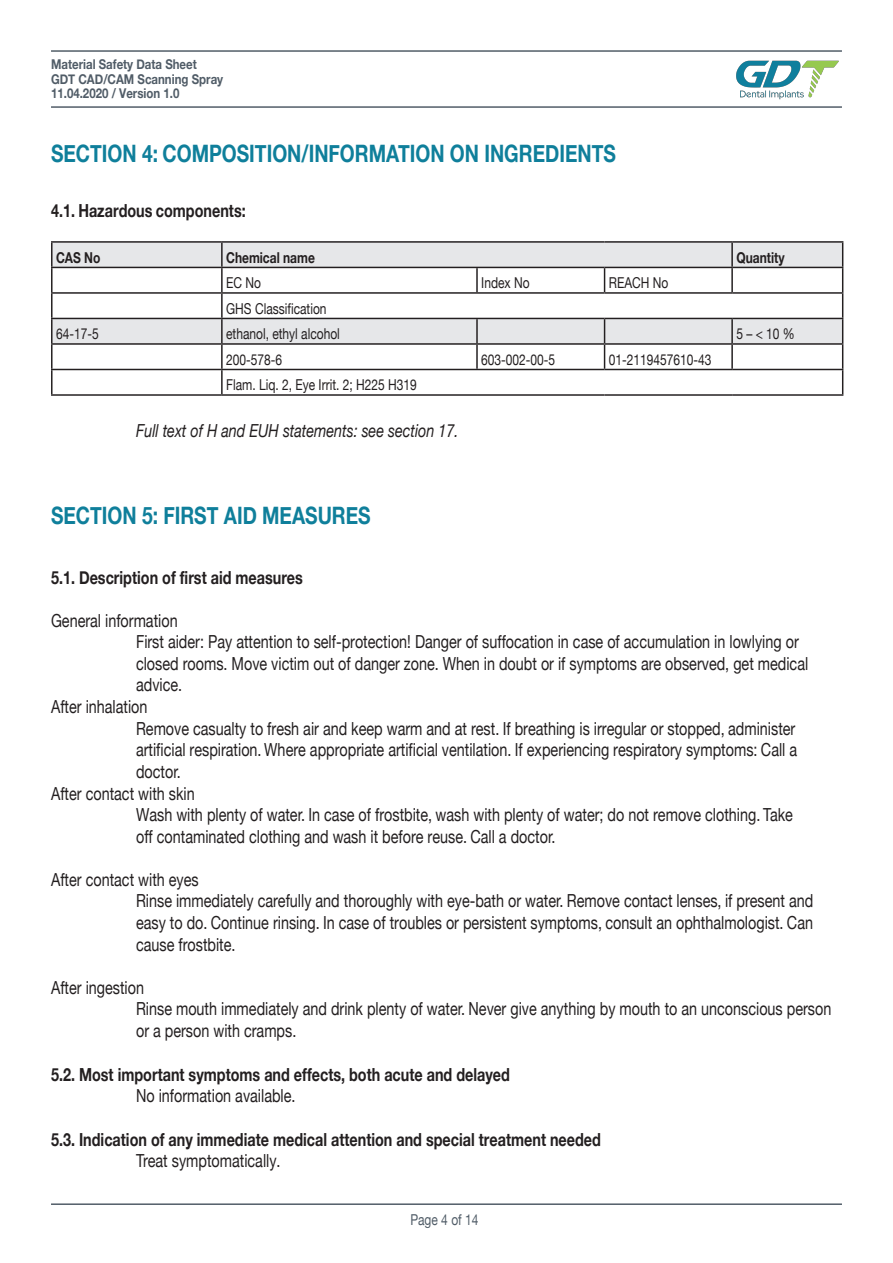
<style>
.page{position:relative;width:893px;height:1263px;background:#fff}
.page>*{position:absolute;margin:0;border:0;box-sizing:border-box;transform-origin:0 0}
.t1{font:700 24px "Helvetica Neue";color:#0f7f9b;scale:.8 1}
.t2{font:18px/21.6px "Helvetica Neue";color:#231f20;scale:.8 1}
.t3{font:700 18px "Helvetica Neue";color:#231f20;scale:.8 1}
.t4{font:italic 18px "Helvetica Neue";color:#231f20;scale:.8 1}
.t5{font:15px "Helvetica Neue";color:#231f20;scale:.8 1}
.t6{font:700 15px "Helvetica Neue";color:#231f20;scale:.8 1}
.t7{font:15px "Helvetica Neue";color:#505c67;scale:.8 1}
.t8{font:700 13.5px/14.5px "Helvetica Neue";color:#505c67;scale:.85 1}
</style>
<div class="page">
<hr style="left:51px;top:50px;width:791px;height:2px;background:#505c67">
<hr style="left:51px;top:106px;width:791px;height:2px;background:#505c67">
<hr style="left:51px;top:1203px;width:791px;height:2px;background:#505c67">
<svg style="left:53px;top:243px;width:789px;height:100px;fill:#e6e7e9"></svg>
<hr style="left:51px;top:241px;width:171px;height:2px;background:#231f20">
<hr style="left:51px;top:243px;width:2px;height:24px;background:#231f20">
<hr style="left:222px;top:241px;width:255px;height:2px;background:#231f20">
<hr style="left:221px;top:243px;width:2px;height:24px;background:#231f20">
<hr style="left:477px;top:241px;width:128px;height:2px;background:#231f20">
<hr style="left:605px;top:241px;width:127px;height:2px;background:#231f20">
<hr style="left:732px;top:241px;width:111px;height:2px;background:#231f20">
<hr style="left:731px;top:243px;width:2px;height:24px;background:#231f20">
<hr style="left:51px;top:267px;width:171px;height:1px;background:#231f20">
<hr style="left:51px;top:268px;width:2px;height:24px;background:#231f20">
<hr style="left:222px;top:267px;width:255px;height:1px;background:#231f20">
<hr style="left:221px;top:268px;width:2px;height:24px;background:#231f20">
<hr style="left:477px;top:267px;width:128px;height:1px;background:#231f20">
<hr style="left:476px;top:268px;width:2px;height:24px;background:#231f20">
<hr style="left:605px;top:267px;width:127px;height:1px;background:#231f20">
<svg style="left:604px;top:268px;width:1px;height:24px"></svg>
<hr style="left:732px;top:267px;width:111px;height:1px;background:#231f20">
<hr style="left:731px;top:268px;width:2px;height:24px;background:#231f20">
<hr style="left:51px;top:292px;width:171px;height:2px;background:#231f20">
<hr style="left:51px;top:294px;width:2px;height:24px;background:#231f20">
<hr style="left:222px;top:292px;width:255px;height:2px;background:#231f20">
<hr style="left:221px;top:294px;width:2px;height:24px;background:#231f20">
<hr style="left:477px;top:292px;width:128px;height:2px;background:#231f20">
<hr style="left:605px;top:292px;width:127px;height:2px;background:#231f20">
<hr style="left:732px;top:292px;width:111px;height:2px;background:#231f20">
<hr style="left:51px;top:318px;width:171px;height:1px;background:#231f20">
<hr style="left:51px;top:319px;width:2px;height:24px;background:#231f20">
<hr style="left:222px;top:318px;width:255px;height:1px;background:#231f20">
<hr style="left:221px;top:319px;width:2px;height:24px;background:#231f20">
<hr style="left:477px;top:318px;width:128px;height:1px;background:#231f20">
<hr style="left:476px;top:319px;width:2px;height:24px;background:#231f20">
<hr style="left:605px;top:318px;width:127px;height:1px;background:#231f20">
<hr style="left:732px;top:318px;width:111px;height:1px;background:#231f20">
<hr style="left:731px;top:319px;width:2px;height:24px;background:#231f20">
<hr style="left:51px;top:343px;width:171px;height:2px;background:#231f20">
<hr style="left:51px;top:345px;width:2px;height:24px;background:#231f20">
<hr style="left:222px;top:343px;width:255px;height:2px;background:#231f20">
<hr style="left:221px;top:345px;width:2px;height:24px;background:#231f20">
<hr style="left:477px;top:343px;width:128px;height:2px;background:#231f20">
<hr style="left:476px;top:345px;width:2px;height:24px;background:#231f20">
<hr style="left:605px;top:343px;width:127px;height:2px;background:#231f20">
<svg style="left:604px;top:319px;width:1px;height:50px"></svg>
<hr style="left:732px;top:343px;width:111px;height:2px;background:#231f20">
<hr style="left:731px;top:345px;width:2px;height:24px;background:#231f20">
<hr style="left:51px;top:369px;width:171px;height:1px;background:#231f20">
<hr style="left:51px;top:370px;width:2px;height:24px;background:#231f20">
<hr style="left:222px;top:369px;width:255px;height:1px;background:#231f20">
<hr style="left:221px;top:370px;width:2px;height:24px;background:#231f20">
<hr style="left:477px;top:369px;width:128px;height:1px;background:#231f20">
<hr style="left:605px;top:369px;width:127px;height:1px;background:#231f20">
<hr style="left:732px;top:369px;width:111px;height:1px;background:#231f20">
<svg style="left:842px;top:243px;width:1px;height:151px"></svg>
<hr style="left:51px;top:394px;width:171px;height:2px;background:#231f20">
<hr style="left:222px;top:394px;width:255px;height:2px;background:#231f20">
<hr style="left:477px;top:394px;width:128px;height:2px;background:#231f20">
<hr style="left:605px;top:394px;width:127px;height:2px;background:#231f20">
<hr style="left:732px;top:394px;width:111px;height:2px;background:#231f20">
<img style="left:735px;top:50px;width:106px;height:58px">
<p class="t8" style="left:51px;top:57px;width:204px">Material Safety Data Sheet<br>GDT CAD/CAM Scanning Spray<br>11.04.2020 / Version 1.0</p>
<h1 class="t1" style="left:51px;top:135px;width:708px">SECTION 4: COMPOSITION/INFORMATION ON INGREDIENTS</h1>
<p class="t3" style="left:51px;top:196px;width:245px">4.1. Hazardous components:</p>
<p class="t6" style="left:56px;top:246px;width:57px">CAS No</p>
<p class="t6" style="left:226px;top:246px;width:113px">Chemical name</p>
<p class="t6" style="left:736px;top:246px;width:62px">Quantity</p>
<p class="t5" style="left:226px;top:272px;width:45px">EC No</p>
<p class="t5" style="left:481px;top:272px;width:62px">Index No</p>
<p class="t5" style="left:609px;top:272px;width:76px">REACH No</p>
<p class="t5" style="left:226px;top:297px;width:127px">GHS Classification</p>
<p class="t5" style="left:56px;top:323px;width:55px">64-17-5</p>
<p class="t5" style="left:226px;top:323px;width:144px">ethanol, ethyl alcohol</p>
<p class="t5" style="left:736px;top:323px;width:75px">5 – &lt; 10 %</p>
<p class="t5" style="left:226px;top:348px;width:72px">200-578-6</p>
<p class="t5" style="left:481px;top:348px;width:94px">603-002-00-5</p>
<p class="t5" style="left:609px;top:348px;width:130px">01-2119457610-43</p>
<p class="t5" style="left:226px;top:374px;width:240px">Flam. Liq. 2, Eye Irrit. 2; H225 H319</p>
<p class="t4" style="left:136px;top:418px;width:405px">Full text of H and EUH statements: see section 17.</p>
<h1 class="t1" style="left:51px;top:496px;width:401px">SECTION 5: FIRST AID MEASURES</h1>
<p class="t3" style="left:51px;top:563px;width:316px">5.1. Description of first aid measures</p>
<p class="t2" style="left:51px;top:611px;width:160px">General information</p>
<p class="t2" style="left:136px;top:632px;width:830px">First aider: Pay attention to self-protection! Danger of suffocation in case of accumulation in lowlying or</p>
<p class="t2" style="left:136px;top:654px;width:842px">closed rooms. Move victim out of danger zone. When in doubt or if symptoms are observed, get medical</p>
<p class="t2" style="left:136px;top:675px;width:59px">advice.</p>
<p class="t2" style="left:51px;top:697px;width:122px">After inhalation</p>
<p class="t2" style="left:136px;top:718px;width:826px">Remove casualty to fresh air and keep warm and at rest. If breathing is irregular or stopped, administer</p>
<p class="t2" style="left:136px;top:740px;width:828px">artificial respiration. Where appropriate artificial ventilation. If experiencing respiratory symptoms: Call a</p>
<p class="t2" style="left:136px;top:762px;width:58px">doctor.</p>
<p class="t2" style="left:51px;top:783px;width:181px">After contact with skin</p>
<p class="t2" style="left:136px;top:805px;width:823px">Wash with plenty of water. In case of frostbite, wash with plenty of water; do not remove clothing. Take</p>
<p class="t2" style="left:136px;top:826px;width:526px">off contaminated clothing and wash it before reuse. Call a doctor.</p>
<p class="t2" style="left:136px;top:870px;width:848px;text-indent:-85px">After contact with eyes<br>Rinse immediately carefully and thoroughly with eye-bath or water. Remove contact lenses, if present and easy to do. Continue rinsing. In case of troubles or persistent symptoms, consult an ophthalmologist. Can cause frostbite.</p>
<p class="t2" style="left:136px;top:978px;width:871px;text-indent:-85px">After ingestion<br>Rinse mouth immediately and drink plenty of water. Never give anything by mouth to an unconscious person or a person with cramps.</p>
<p class="t3" style="left:51px;top:1060px;width:575px">5.2. Most important symptoms and effects, both acute and delayed</p>
<p class="t2" style="left:136px;top:1086px;width:201px">No information available.</p>
<p class="t3" style="left:51px;top:1125px;width:689px">5.3. Indication of any immediate medical attention and special treatment needed</p>
<p class="t2" style="left:136px;top:1150px;width:182px">Treat symptomatically.</p>
<p class="t7" style="left:410px;top:1209px;width:87px">Page 4 of 14</p>
</div>
